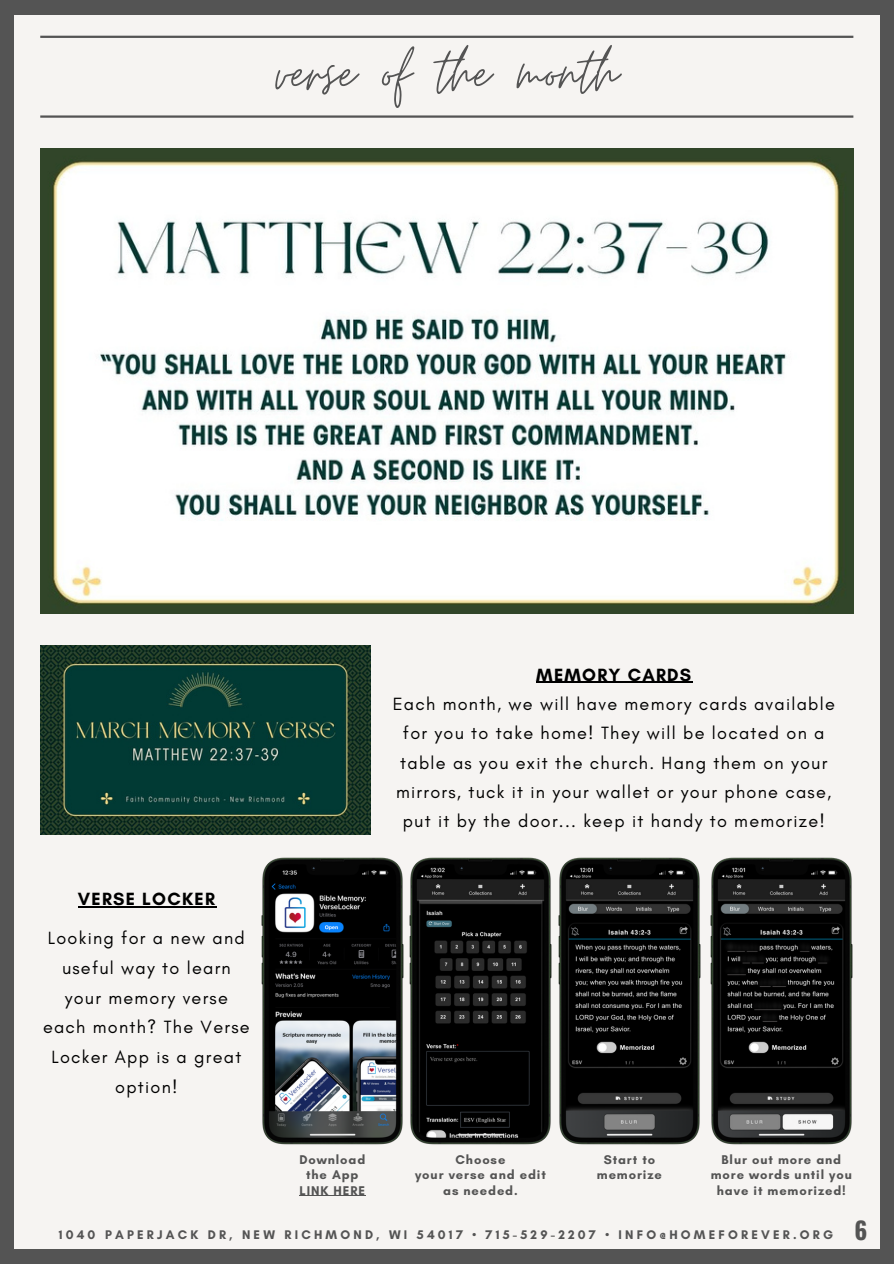
<style>
.page{position:relative;width:894px;height:1264px;background:#fff}
.page>*{position:absolute;margin:0;border:0;box-sizing:border-box;transform-origin:0 0}
.t1{font:69.75px "Moon Time";color:#545454}
.t2{font:18px/29.7px "Glacial Indifference";letter-spacing:.07em;color:#000;text-align:center}
.t3{font:700 18px "Glacial Indifference";letter-spacing:.07em;color:#000}
.t4{font:700 12.9px/15.3px "Glacial Indifference";letter-spacing:.07em;color:#545454;text-align:center}
.t5{font:700 12.75px "Glacial Indifference";letter-spacing:.25em;color:#545454}
.s1{font-family:"Oswald";font-size:24px}
</style>
<div class="page">
<div style="left:0;top:0;width:893px;height:1263px;background:#545454"></div>
<div style="left:14px;top:15px;width:864px;height:1233px;background:#f6f4f2"></div>
<hr style="left:40px;top:115px;width:813px;height:3px;background:#545454">
<hr style="left:40px;top:36px;width:813px;height:2px;background:#545454">
<img style="left:261px;top:857px;width:143px;height:288px">
<img style="left:409px;top:857px;width:143px;height:288px">
<img style="left:558px;top:857px;width:143px;height:288px">
<img style="left:710px;top:857px;width:142px;height:288px">
<img style="left:40px;top:645px;width:330px;height:189px">
<img style="left:40px;top:148px;width:812px;height:465px">
<hr style="left:78px;top:906px;width:138px;height:1px;background:#000">
<hr style="left:299px;top:1195px;width:67px;height:1px;background:#545454">
<hr style="left:536px;top:682px;width:156px;height:1px;background:#000">
<h1 class="t1" style="left:275px;top:30px;width:344px">verse of the month</h1>
<p class="t3" style="left:78px;top:888px;width:139px">VERSE LOCKER</p>
<p class="t2" style="left:43px;top:923px;width:208px">Looking for a new and useful way to learn your memory verse each month? The Verse<br>Locker App is a great option!</p>
<p class="t3" style="left:536px;top:663px;width:156px">MEMORY CARDS</p>
<p class="t2" style="left:392px;top:689px;width:443px;line-height:29.2px">Each month, we will have memory cards available for you to take home! They will be located on a table as you exit the church. Hang them on your mirrors, tuck it in your wallet or your phone case, put it by the door... keep it handy to memorize!</p>
<p class="t4" style="left:299px;top:1151px;width:67px">Download the App<br>LINK HERE</p>
<p class="t4" style="left:415px;top:1151px;width:132px">Choose<br>your verse and edit as needed.</p>
<p class="t4" style="left:596px;top:1151px;width:66px">Start to memorize</p>
<p class="t4" style="left:710px;top:1151px;width:143px">Blur out more and more words until you have it memorized!</p>
<p class="t5" style="left:59px;top:1226px;width:809px">1040 PAPERJACK DR, NEW RICHMOND, WI 54017 • 715-529-2207 • INFO@HOMEFOREVER.ORG <span class="s1">6</span></p>
</div>
